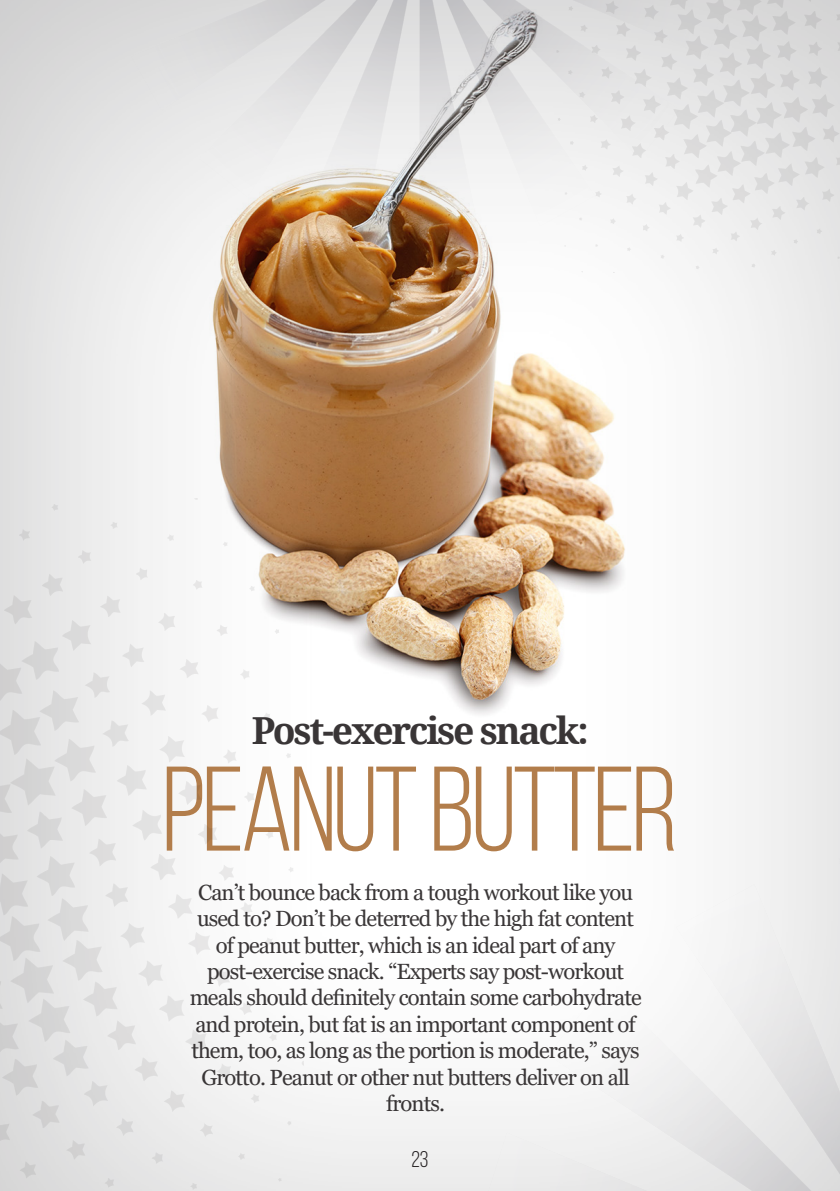
<style>
.page{position:relative;width:840px;height:1191px;background:#fff}
.page>*{position:absolute;margin:0;border:0;box-sizing:border-box;transform-origin:0 0}
.t1{font:120px "Bebas Neue";letter-spacing:-.03em;color:#b27d4b}
.t2{font:700 37.2px "Droid Serif";letter-spacing:-.06em;color:#231f20}
.t3{font:22.6px "Bebas Neue";color:#231f20}
.t4{font:22px/26.4px "Georgia";letter-spacing:-.04em;color:#231f20;text-align:center}
</style>
<div class="page">
<div style="left:0;top:0;width:839px;height:1191px;background:#414042;opacity:.3"></div>
<div style="left:550px;top:0;width:289px;height:274px;background:linear-gradient(to bottom,#d1d0d1,#f0f0f0)"></div>
<svg style="left:0;top:497px;width:304px;height:694px"></svg>
<img style="left:109px;top:0;width:621px;height:249px">
<img style="left:471px;top:850px;width:368px;height:341px">
<h2 class="t2" style="left:251px;top:709px;width:339px">Post-exercise snack:</h2>
<p class="t1" style="left:162px;top:745px;width:517px">PEANUT BUTTER</p>
<p class="t4" style="left:189px;top:879px;width:453px">Can’t bounce back from a tough workout like you used to? Don’t be deterred by the high fat content of peanut butter, which is an ideal part of any post-exercise snack. “Experts say post-workout meals should definitely contain some carbohydrate and protein, but fat is an important component of them, too, as long as the portion is moderate,” says Grotto. Peanut or other nut butters deliver on all fronts.</p>
<p class="t3" style="left:411px;top:1147px;width:18px">23</p>
</div>
